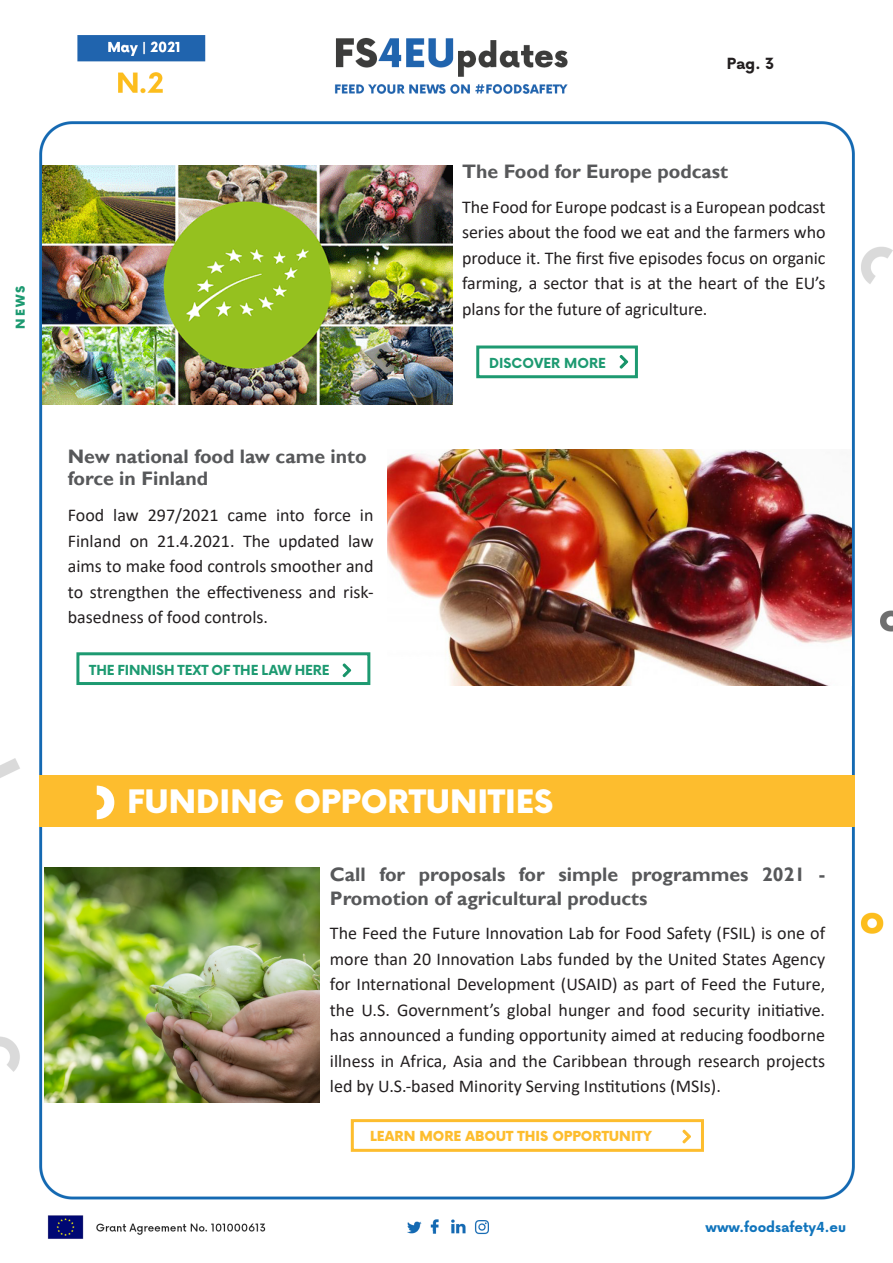
<style>
.page{position:relative;width:893px;height:1263px;background:#fff}
.page>*{position:absolute;margin:0;border:0;box-sizing:border-box;transform-origin:0 0}
.titoli_sezioni{font:900 31.5px "Now Alt";color:#fff}
.Titolo_news{font:700 19.5px/22.5px "Gill Sans";color:#57585a}
.testo{font:18px/25.5px "Calibri";letter-spacing:-.005em;color:#231f20;text-align:justify}
.Titolo_news-2{font:18px/25.5px "Calibri";color:#231f20;text-align:justify}
.t1{font:700 15px "Now Alt";color:#231f20}
.testo-2{font:700 13.5px "Now Alt";letter-spacing:-.005em;color:#1d9a71}
.testo-3{font:900 13.5px "Now Alt";color:#fdbd2e}
.t2{font:700 13.5px "Now Alt";color:#1074bc}
.testo-4{font:900 12px "Now";color:#1d9a71}
.t3{font:9px "Calibri";color:#fff}
</style>
<div class="page">
<img style="left:0;top:35px;width:893px;height:1204px">
<div style="left:476px;top:345px;width:162px;height:33px;border:3px solid #1d9a71"></div>
<svg style="left:619px;top:354px;width:10px;height:16px"></svg>
<div style="left:76px;top:652px;width:294px;height:33px;border:3px solid #1d9a71"></div>
<div style="left:351px;top:1119px;width:353px;height:33px;border:3px solid #fdbd2e"></div>
<svg style="left:342px;top:663px;width:10px;height:15px"></svg>
<svg style="left:681px;top:1129px;width:11px;height:15px"></svg>
<img style="left:387px;top:449px;width:465px;height:236px">
<img style="left:43px;top:165px;width:409px;height:240px">
<div style="left:39px;top:775px;width:815px;height:52px;background:#fdbd2e"></div>
<svg style="left:97px;top:786px;width:17px;height:33px"></svg>
<img style="left:44px;top:867px;width:275px;height:236px">
<p class="testo-4" style="left:12px;top:329px;width:45px;rotate:-90deg">NEWS</p>
<p class="Titolo_news" style="left:68px;top:445px;width:300px">New national food law came into force in Finland</p>
<p class="Titolo_news-2" style="left:68px;top:502px;width:307px">Food law 297/2021 came into force in Finland on 21.4.2021. The updated law aims to make food controls smoother and to strengthen the effectiveness and risk&shy;basedness of food controls.</p>
<p class="testo-2" style="left:89px;top:660px;width:242px">THE FINNISH TEXT OF THE LAW HERE</p>
<p class="t1" style="left:727px;top:53px;width:49px">Pag. 3</p>
<p class="Titolo_news" style="left:462px;top:161px;width:267px">The Food for Europe podcast</p>
<p class="testo" style="left:462px;top:194px;width:365px">The Food for Europe podcast is a European podcast series about the food we eat and the farmers who produce it. The first five episodes focus on organic farming, a sector that is at the heart of the EU’s plans for the future of agriculture.</p>
<p class="testo-2" style="left:489px;top:353px;width:118px">DISCOVER MORE</p>
<p class="titoli_sezioni" style="left:127px;top:779px;width:428px">FUNDING OPPORTUNITIES</p>
<p class="Titolo_news" style="left:330px;top:862px;width:497px;line-height:24px">Call for proposals for simple programmes 2021 -<br>Promotion of agricultural products</p>
<p class="testo" style="left:330px;top:920px;width:497px">The Feed the Future Innovation Lab for Food Safety (FSIL) is one of more than 20 Innovation Labs funded by the United States Agency for International Development (USAID) as part of Feed the Future, the U.S. Government’s global hunger and food security initiative. has announced a funding opportunity aimed at reducing foodborne illness in Africa, Asia and the Caribbean through research projects led by U.S.-based Minority Serving Institutions (MSIs).</p>
<p class="testo-3" style="left:370px;top:1126px;width:283px">LEARN MORE ABOUT THIS OPPORTUNITY</p>
<p class="t3" style="left:479px;top:1222px;width:6px">*</p>
<p class="t2" style="left:705px;top:1217px;width:142px">www.foodsafety4.eu</p>
</div>
